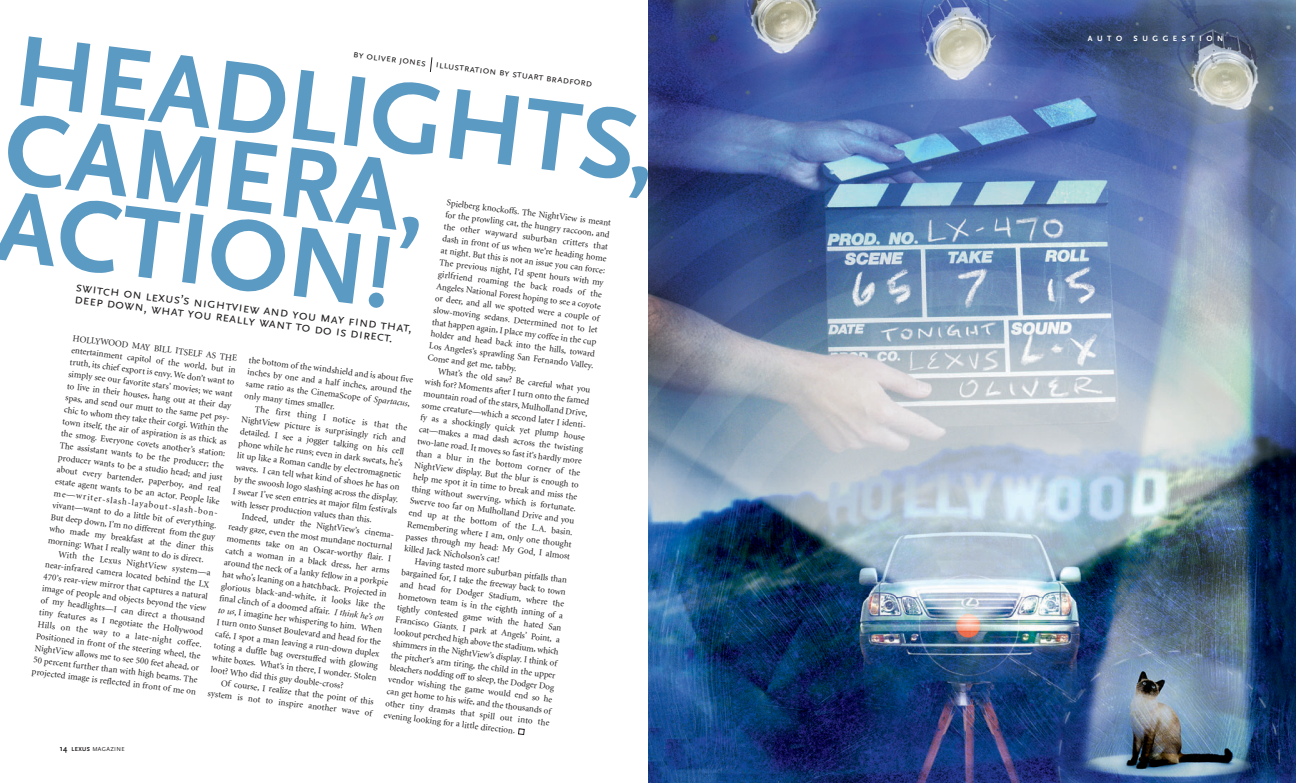
<style>
.page{position:relative;width:1296px;height:783px;background:#fff}
.page>*{position:absolute;margin:0;border:0;box-sizing:border-box;transform-origin:0 0}
.t1{font:700 104.9px/78px "Scala Sans";color:#5a9ac3}
.t2{font:14px/12px "Scala Sans Caps";color:#231f20}
.t3{font:10.5px "Scala Sans Caps";color:#231f20}
.t4{font:9px/12px "Minion";color:#231f20;text-align:justify}
.t5{font:italic 9px "Minion";color:#231f20}
.t6{font:700 8px "Scala Sans";letter-spacing:.57em;color:#fff}
.t7{font:6px "Scala Sans";letter-spacing:.055em;color:#231f20}
.s1{font-size:95px}
.s2{font-style:italic}
.s3{font-weight:700;font-size:8px}
.s4{font-weight:700}
</style>
<div class="page">
<img style="left:648px;top:0;width:648px;height:783px">
<svg style="left:518px;top:728px;width:7px;height:7px"></svg>
<svg style="left:430px;top:57px;width:3px;height:15px"></svg>
<h1 class="t1" style="left:20px;top:34px;width:647px;rotate:7deg">HEADLIGHTS,<br>CAMERA,<br>ACTION<span class="s1">!</span></h1>
<p class="t3" style="left:354px;top:48px;width:242px;rotate:7deg">by oliver jones illustration by stuart bradford</p>
<p class="t4" style="left:448px;top:197px;width:167px;rotate:7deg">Spielberg knockoffs. The NightView is meant for the prowling cat, the hungry raccoon, and the other wayward suburban critters that dash in front of us when we’re heading home at night. But this is not an issue you can force:<br>The previous night, I’d spent hours with my girlfriend roaming the back roads of the Angeles National Forest hoping to see a coyote or deer, and all we spotted were a couple of slow-moving sedans. Determined not to let that happen again, I place my coffee in the cup holder and head back into the hills, toward Los Angeles’s sprawling San Fernando Valley.<br>Come and get me, tabby.</p>
<h2 class="t2" style="left:77px;top:281px;width:340px;rotate:7deg">switch on lexus’s nightview and you may find that, deep down, what you really want to do is direct.</h2>
<p class="t4" style="left:74px;top:332px;width:167px;rotate:7deg">HOLLYWOOD MAY BILL ITSELF AS THE</p>
<p class="t4" style="left:72px;top:344px;width:167px;rotate:7deg">entertainment capitol of the world, but in</p>
<p class="t4" style="left:250px;top:354px;width:167px;rotate:7deg">the bottom of the windshield and is about five inches by one and a half inches, around the same ratio as the CinemaScope of <span class="s2">Spartacus</span>, only many times smaller.</p>
<p class="t4" style="left:244px;top:402px;width:167px;text-indent:12px;rotate:7deg">The first thing I notice is that the NightView picture is surprisingly rich and detailed. I see a jogger talking on his cell phone while he runs; even in dark sweats, he’s lit up like a Roman candle by electromagnetic waves. I can tell what kind of shoes he has on by the swoosh logo slashing across the display.<br>I swear I’ve seen entries at major film festivals with lesser production values than this.</p>
<p class="t4" style="left:71px;top:356px;width:167px;rotate:7deg">truth, its chief export is envy. We don’t want to</p>
<p class="t4" style="left:427px;top:364px;width:167px;text-indent:12px;rotate:7deg">What’s the old saw? Be careful what you wish for? Moments after I turn onto the famed mountain road of the stars, Mulholland Drive, some creature—which a second later I identi&shy;fy as a shockingly quick yet plump house cat—makes a mad dash across the twisting two-lane road. It moves so fast it’s hardly more than a blur in the bottom corner of the NightView display. But the blur is enough to help me spot it in time to break and miss the thing without swerving, which is fortunate.<br>Swerve too far on Mulholland Drive and you end up at the bottom of the L.A. basin.<br>Remembering where I am, only one thought passes through my head: My God, I almost killed Jack Nicholson’s cat!</p>
<p class="t4" style="left:69px;top:368px;width:167px;rotate:7deg">simply see our favorite stars’ movies; we want</p>
<p class="t4" style="left:68px;top:380px;width:167px;rotate:7deg">to live in their houses, hang out at their day</p>
<p class="t4" style="left:66px;top:392px;width:167px;rotate:7deg">spas, and send our mutt to the same pet psy-</p>
<p class="t4" style="left:65px;top:404px;width:167px;rotate:7deg">chic to whom they take their corgi. Within the</p>
<p class="t4" style="left:63px;top:416px;width:167px;rotate:7deg">town itself, the air of aspiration is as thick as</p>
<p class="t4" style="left:62px;top:428px;width:167px;rotate:7deg">the smog. Everyone covets another’s station:</p>
<p class="t4" style="left:60px;top:440px;width:167px;rotate:7deg">The assistant wants to be the producer; the</p>
<p class="t4" style="left:59px;top:452px;width:167px;rotate:7deg">producer wants to be a studio head; and just</p>
<p class="t4" style="left:57px;top:463px;width:167px;rotate:7deg">about every bartender, paperboy, and real</p>
<p class="t4" style="left:56px;top:475px;width:167px;rotate:7deg">estate agent wants to be an actor. People like</p>
<p class="t4" style="left:55px;top:487px;width:167px;rotate:7deg">me—writer-slash-layabout-slash-bon-</p>
<p class="t4" style="left:53px;top:499px;width:167px;rotate:7deg">vivant—want to do a little bit of everything.</p>
<p class="t4" style="left:231px;top:509px;width:167px;text-align:left;text-indent:12px;rotate:7deg">Indeed, under the NightView’s cinema&shy;ready gaze, even the most mundane nocturnal moments take on an Oscar-worthy flair. I catch a woman in a black dress, her arms around the neck of a lanky fellow in a porkpie hat who’s leaning on a hatchback. Projected in glorious black-and-white, it looks like the final clinch of a doomed affair.<br><span class="s2">to us</span>, I imagine her whispering to him. When</p>
<p class="t4" style="left:52px;top:511px;width:167px;rotate:7deg">But deep down, I’m no different from the guy</p>
<p class="t4" style="left:50px;top:523px;width:167px;rotate:7deg">who made my breakfast at the diner this</p>
<p class="t4" style="left:49px;top:535px;width:159px;rotate:7deg">morning: What I really want to do is direct.</p>
<p class="t4" style="left:59px;top:548px;width:155px;rotate:7deg">With the Lexus NightView system—a</p>
<p class="t4" style="left:404px;top:554px;width:167px;text-indent:12px;rotate:7deg">Having tasted more suburban pitfalls than bargained for, I take the freeway back to town and head for Dodger Stadium, where the hometown team is in the eighth inning of a tightly contested game with the hated San Francisco Giants. I park at Angels’ Point, a lookout perched high above the stadium, which shimmers in the NightView’s display. I think of the pitcher’s arm tiring, the child in the upper bleachers nodding off to sleep, the Dodger Dog vendor wishing the game would end so he can get home to his wife, and the thousands of other tiny dramas that spill out into the evening looking for a little direction.</p>
<p class="t4" style="left:46px;top:559px;width:167px;rotate:7deg">near-infrared camera located behind the LX</p>
<p class="t4" style="left:44px;top:571px;width:167px;rotate:7deg">470’s rear-view mirror that captures a natural</p>
<p class="t4" style="left:43px;top:583px;width:167px;rotate:7deg">image of people and objects beyond the view</p>
<p class="t4" style="left:41px;top:594px;width:167px;rotate:7deg">of my headlights—I can direct a thousand</p>
<p class="t5" style="left:335px;top:608px;width:51px;rotate:7deg">I think he’s on</p>
<p class="t4" style="left:217px;top:616px;width:167px;rotate:7deg">I turn onto Sunset Boulevard and head for the café, I spot a man leaving a run-down duplex toting a duffle bag overstuffed with glowing white boxes. What’s in there, I wonder. Stolen loot? Who did this guy double-cross?</p>
<p class="t4" style="left:40px;top:606px;width:167px;rotate:7deg">tiny features as I negotiate the Hollywood</p>
<p class="t4" style="left:38px;top:618px;width:167px;rotate:7deg">Hills on the way to a late-night coffee.</p>
<p class="t4" style="left:37px;top:630px;width:167px;rotate:7deg">Positioned in front of the steering wheel, the</p>
<p class="t4" style="left:36px;top:642px;width:167px;rotate:7deg">NightView allows me to see 500 feet ahead, or</p>
<p class="t4" style="left:34px;top:654px;width:167px;rotate:7deg">50 percent further than with high beams. The</p>
<p class="t4" style="left:33px;top:666px;width:167px;rotate:7deg">projected image is reflected in front of me on</p>
<p class="t4" style="left:210px;top:676px;width:167px;text-align:right;rotate:7deg">Of course, I realize that the point of this system is not to inspire another wave of</p>
<p class="t7" style="left:60px;top:746px;width:66px"><span class="s3">14</span> <span class="s4">LEXUS</span> MAGAZINE</p>
<p class="t6" style="left:1088px;top:35px;width:36px">AUTO</p>
<p class="t6" style="left:1134px;top:35px;width:91px">SUGGESTION</p>
</div>
